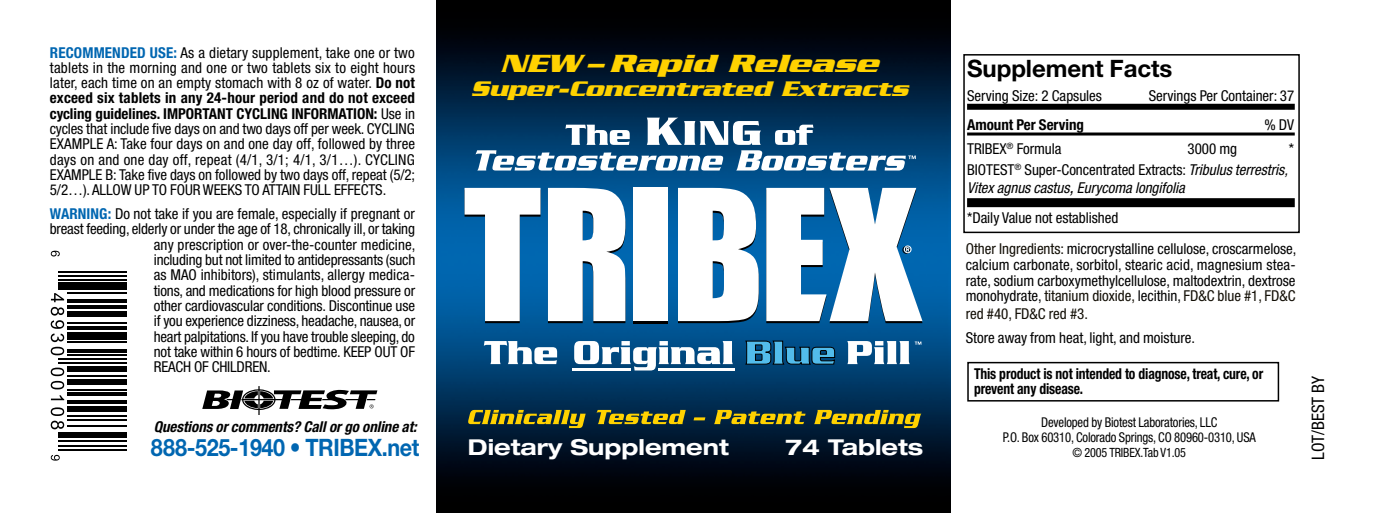
<style>
.page{position:relative;width:1377px;height:513px;background:#fff}
.page>*{position:absolute;margin:0;border:0;box-sizing:border-box;transform-origin:0 0}
.t1{font:italic 700 27px "Serpentine";letter-spacing:-.01em;color:#ffd200;scale:1.23 1}
.t2{font:700 24px "Helvetica Neue";letter-spacing:-.02em;color:#0066b1;scale:.9 1}
.t3{font:700 24px "Helvetica Neue";letter-spacing:-.005em;color:#000}
.t4{font:italic 700 22.8px "Serpentine";letter-spacing:-.01em;color:#ffd200;scale:1.15 1}
.t5{font:700 expanded 21.9px "Helvetica Neue";color:#fff}
.t6{font:condensed 17.4px "Helvetica Neue";color:#000}
.t7{font:condensed 15px/15.3px "Helvetica Neue";letter-spacing:-.005em;color:#000;text-align:justify}
.t8{font:italic condensed 15px/18px "Helvetica Neue";color:#000}
.t9{font:700 condensed 15px/15px "Helvetica Neue";letter-spacing:-.01em;color:#000;scale:.91 1}
.t10{font:italic 700 condensed 15px "Helvetica Neue";color:#000}
.t11{font:condensed 15px "Helvetica Neue";color:#120e05}
.t12{font:700 condensed 15px "Helvetica Neue";letter-spacing:-.01em;color:#000}
.t13{font:condensed 13.5px/15px "Helvetica Neue";letter-spacing:-.01em;color:#000;text-align:center;scale:.94 1}
.t14{font:condensed 12.6px "Helvetica Neue";letter-spacing:-.01em;color:#000;scale:.95 1}
.s1{font-weight:700;color:#0066b1}
.s2{font-weight:700}
.s3{font-style:normal}
.s4{font-size:18px}
.s5{color:#120e05}
</style>
<div class="page">
<img style="left:437px;top:0;width:513px;height:513px">
<svg style="left:476px;top:118px;width:440px;height:53px"></svg>
<svg style="left:465px;top:188px;width:76px;height:135px"></svg>
<svg style="left:548px;top:188px;width:77px;height:135px"></svg>
<div style="left:633px;top:188px;width:35px;height:133px;background:#fff"></div>
<svg style="left:678px;top:188px;width:81px;height:135px"></svg>
<svg style="left:766px;top:188px;width:157px;height:135px"></svg>
<svg style="left:484px;top:341px;width:73px;height:23px"></svg>
<svg style="left:574px;top:341px;width:159px;height:30px"></svg>
<svg style="left:847px;top:341px;width:74px;height:23px"></svg>
<hr style="left:572px;top:369px;width:59px;height:2px;background:#fff">
<hr style="left:658px;top:369px;width:76px;height:2px;background:#fff">
<svg style="left:745px;top:340px;width:91px;height:25px"></svg>
<svg style="left:468px;top:410px;width:118px;height:18px"></svg>
<svg style="left:597px;top:410px;width:89px;height:14px"></svg>
<svg style="left:694px;top:417px;width:11px;height:3px"></svg>
<svg style="left:714px;top:410px;width:92px;height:14px"></svg>
<svg style="left:814px;top:410px;width:107px;height:18px"></svg>
<div style="left:967px;top:104px;width:328px;height:6px;background:#000"></div>
<hr style="left:967px;top:133px;width:328px;height:3px;background:#000">
<div style="left:967px;top:198px;width:328px;height:9px;background:#000"></div>
<svg style="left:202px;top:386px;width:175px;height:29px"></svg>
<hr style="left:58px;top:271px;width:69px;height:2px;background:#000">
<hr style="left:58px;top:275px;width:69px;height:2px;background:#000">
<hr style="left:58px;top:279px;width:69px;height:2px;background:#000">
<div style="left:58px;top:282px;width:69px;height:8px;background:#000"></div>
<hr style="left:67px;top:292px;width:60px;height:2px;background:#000">
<hr style="left:67px;top:300px;width:60px;height:3px;background:#000">
<hr style="left:67px;top:305px;width:60px;height:4px;background:#000">
<div style="left:67px;top:311px;width:60px;height:6px;background:#000"></div>
<hr style="left:67px;top:322px;width:60px;height:2px;background:#000">
<hr style="left:67px;top:326px;width:60px;height:4px;background:#000">
<div style="left:67px;top:332px;width:60px;height:7px;background:#000"></div>
<hr style="left:67px;top:341px;width:60px;height:2px;background:#000">
<hr style="left:67px;top:349px;width:60px;height:4px;background:#000">
<hr style="left:67px;top:355px;width:60px;height:1px;background:#000">
<hr style="left:58px;top:358px;width:69px;height:2px;background:#000">
<hr style="left:58px;top:362px;width:69px;height:2px;background:#000">
<div style="left:67px;top:366px;width:60px;height:6px;background:#000"></div>
<hr style="left:67px;top:375px;width:60px;height:2px;background:#000">
<div style="left:67px;top:379px;width:60px;height:6px;background:#000"></div>
<hr style="left:67px;top:389px;width:60px;height:2px;background:#000">
<hr style="left:67px;top:392px;width:60px;height:4px;background:#000">
<hr style="left:67px;top:400px;width:60px;height:4px;background:#000">
<div style="left:67px;top:406px;width:60px;height:5px;background:#000"></div>
<hr style="left:67px;top:415px;width:60px;height:2px;background:#000">
<hr style="left:67px;top:419px;width:60px;height:2px;background:#000">
<hr style="left:67px;top:425px;width:60px;height:2px;background:#000">
<div style="left:58px;top:432px;width:69px;height:6px;background:#000"></div>
<hr style="left:58px;top:440px;width:69px;height:2px;background:#000">
<hr style="left:58px;top:446px;width:69px;height:1px;background:#000">
<hr style="left:58px;top:449px;width:69px;height:2px;background:#000">
<svg style="left:51px;top:251px;width:9px;height:6px"></svg>
<svg style="left:51px;top:293px;width:13px;height:62px"></svg>
<svg style="left:51px;top:368px;width:13px;height:21px"></svg>
<svg style="left:51px;top:395px;width:13px;height:5px"></svg>
<svg style="left:51px;top:407px;width:13px;height:22px"></svg>
<svg style="left:51px;top:455px;width:9px;height:6px"></svg>
<div style="left:963px;top:54px;width:337px;height:179px;border:2px solid #000"></div>
<div style="left:967px;top:362px;width:312px;height:40px;border:2px solid #000"></div>
<p class="t7" style="left:50px;top:44px;width:367px"><span class="s1">Recommended Use:</span> As a dietary supplement, take one or two tablets in the morning and one or two tablets six to eight hours later, each time on an empty stomach with 8 oz of water. <span class="s2">Do not exceed six tablets in any 24-hour period and do not exceed cycling guidelines. IMPORTANT CYCLING INFORMATION:</span> Use in cycles that include five days on and two days off per week. CYCLING EXAMPLE A: Take four days on and one day off, followed by three days on and one day off, repeat (4/1, 3/1; 4/1, 3/1…). CYCLING EXAMPLE B: Take five days on followed by two days off, repeat (5/2; 5/2…). ALLOW UP TO FOUR WEEKS TO ATTAIN FULL EFFECTS.</p>
<p class="t7" style="left:50px;top:206px;width:367px"><span class="s1">WARNING:</span> Do not take if you are female, especially if pregnant or</p>
<p class="t7" style="left:50px;top:221px;width:367px">breast feeding, elderly or under the age of 18, chronically ill, or taking</p>
<p class="t7" style="left:154px;top:237px;width:263px">any prescription or over-the-counter medicine,</p>
<p class="t7" style="left:154px;top:252px;width:263px">including but not limited to antidepressants (such</p>
<p class="t7" style="left:154px;top:267px;width:263px">as MAO inhibitors), stimulants, allergy medica-</p>
<p class="t7" style="left:154px;top:283px;width:263px">tions, and medications for high blood pressure or</p>
<p class="t7" style="left:154px;top:298px;width:263px">other cardiovascular conditions. Discontinue use</p>
<p class="t7" style="left:154px;top:313px;width:263px">if you experience dizziness, headache, nausea, or</p>
<p class="t7" style="left:154px;top:329px;width:263px">heart palpitations. If you have trouble sleeping, do</p>
<p class="t7" style="left:154px;top:344px;width:263px">not take within 6 hours of bedtime. KEEP OUT OF</p>
<p class="t7" style="left:154px;top:359px;width:119px">REACH OF CHILDREN.</p>
<p class="t10" style="left:154px;top:417px;width:264px">Questions or comments? Call or go online at:</p>
<h2 class="t2" style="left:151px;top:432px;width:300px">888-525-1940 • TRIBEX.net</h2>
<h1 class="t1" style="left:497px;top:45px;width:309px">NEW – Rapid Release</h1>
<h3 class="t4" style="left:467px;top:73px;width:382px">Super-Concentrated Extracts</h3>
<h1 class="t1" style="left:500px;top:48px;width:309px">NEW – Rapid Release</h1>
<h3 class="t4" style="left:470px;top:75px;width:382px">Super-Concentrated Extracts</h3>
<h3 class="t5" style="left:468px;top:433px;width:262px">Dietary Supplement</h3>
<h3 class="t5" style="left:786px;top:433px;width:139px">74 Tablets</h3>
<h3 class="t5" style="left:471px;top:436px;width:262px">Dietary Supplement</h3>
<h3 class="t5" style="left:789px;top:436px;width:139px">74 Tablets</h3>
<h2 class="t3" style="left:967px;top:53px;width:207px">Supplement Facts</h2>
<p class="t7" style="left:967px;top:87px;width:136px">Serving Size: 2 Capsules</p>
<p class="t7" style="left:1149px;top:87px;width:147px">Servings Per Container: 37</p>
<p class="t12" style="left:967px;top:116px;width:118px">Amount Per Serving</p>
<p class="t7" style="left:1264px;top:117px;width:31px">% DV</p>
<p class="t7" style="left:967px;top:141px;width:96px">TRIBEX<sup>®</sup> Formula</p>
<p class="t7" style="left:1188px;top:141px;width:51px">3000 mg</p>
<p class="t7" style="left:1289px;top:141px;width:7px">*</p>
<p class="t8" style="left:967px;top:161px;width:322px"><span class="s3">BIOTEST</span><sup>®</sup> <span class="s3">Super-Concentrated Extracts:</span> Tribulus terrestris,<br>Vitex agnus castus<span class="s4">,</span> Eurycoma longifolia</p>
<p class="t7" style="left:966px;top:202px;width:332px;line-height:30.9px">*Daily Value not established<br><span class="s5">Other Ingredients:</span> microcrystalline cellulose, croscarmelose,</p>
<p class="t7" style="left:966px;top:256px;width:331px">calcium carbonate, sorbitol, stearic acid, magnesium stea&shy;rate, sodium carboxymethylcellulose, maltodextrin, dextrose monohydrate, <span class="s5">titanium dioxide,</span> lecithin, <span class="s5">FD&amp;C blue #1, FD&amp;C</span></p>
<p class="t11" style="left:966px;top:305px;width:124px">red #40, FD&amp;C red #3.</p>
<p class="t7" style="left:966px;top:330px;width:231px">Store away from heat, light, and moisture.</p>
<p class="t9" style="left:974px;top:366px;width:319px">This product is not intended to diagnose, treat, cure, or prevent any disease.</p>
<p class="t13" style="left:1003px;top:415px;width:271px">Developed by Biotest Laboratories, LLC<br>P.O. Box 60310, Colorado Springs, CO 80960-0310, USA</p>
<p class="t14" style="left:1073px;top:445px;width:121px">© 2005 TRIBEX.Tab V1.05</p>
<p class="t6" style="left:1308px;top:460px;width:85px;rotate:-90deg">LOT/BEST BY</p>
</div>
